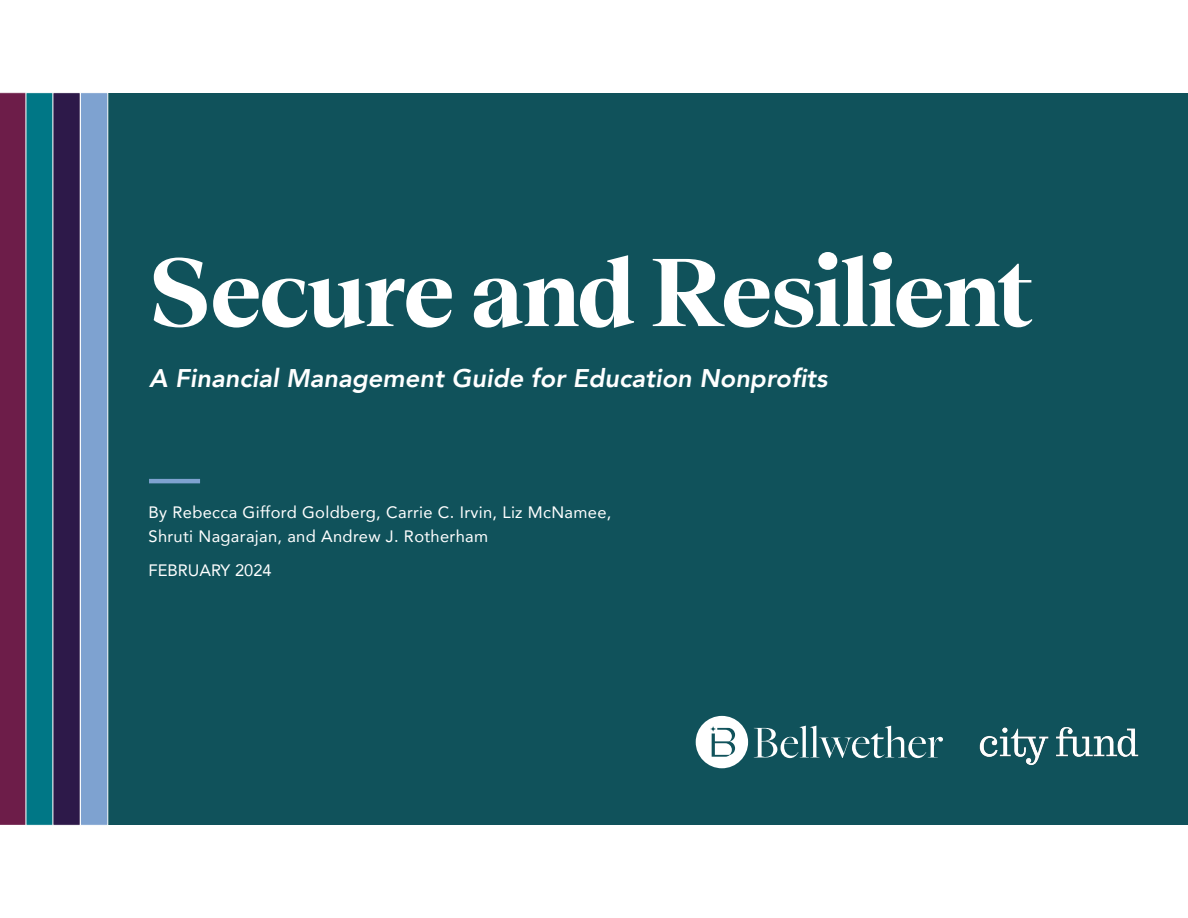
<style>
.page{position:relative;width:1188px;height:918px;background:#fff}
.page>*{position:absolute;margin:0;border:0;box-sizing:border-box;transform-origin:0 0}
.t1{font:700 100.5px "Teodor";letter-spacing:-.02em;color:#fff}
.t2{font:italic 800 25.5px "Avenir";color:#fff}
.t3{font:16.5px/24px "Avenir";letter-spacing:.02em;color:#fff}
.t4{font:16.5px "Avenir";color:#fff}
</style>
<div class="page">
<div style="left:100px;top:93px;width:1088px;height:732px;background:#10525b"></div>
<hr style="left:149px;top:479px;width:51px;height:4px;background:#7ea2d0">
<div style="left:0;top:92px;width:26px;height:733px;background:#6d1d49"></div>
<div style="left:26px;top:92px;width:28px;height:734px;background:#007786"></div>
<div style="left:53px;top:92px;width:28px;height:734px;background:#2d1949"></div>
<div style="left:80px;top:92px;width:28px;height:734px;background:#7ea2d0;border:1px solid #fff"></div>
<svg style="left:696px;top:716px;width:52px;height:52px"></svg>
<svg style="left:754px;top:726px;width:189px;height:32px"></svg>
<img style="left:979px;top:727px;width:160px;height:38px">
<h1 class="t1" style="left:146px;top:218px;width:889px">Secure and Resilient</h1>
<h2 class="t2" style="left:149px;top:363px;width:680px">A Financial Management Guide for Education Nonprofits</h2>
<p class="t3" style="left:148px;top:499px;width:465px">By Rebecca Gifford Goldberg, Carrie C. Irvin, Liz McNamee,<br>Shruti Nagarajan, and Andrew J. Rotherham</p>
<p class="t4" style="left:148px;top:557px;width:125px">FEBRUARY 2024</p>
</div>
